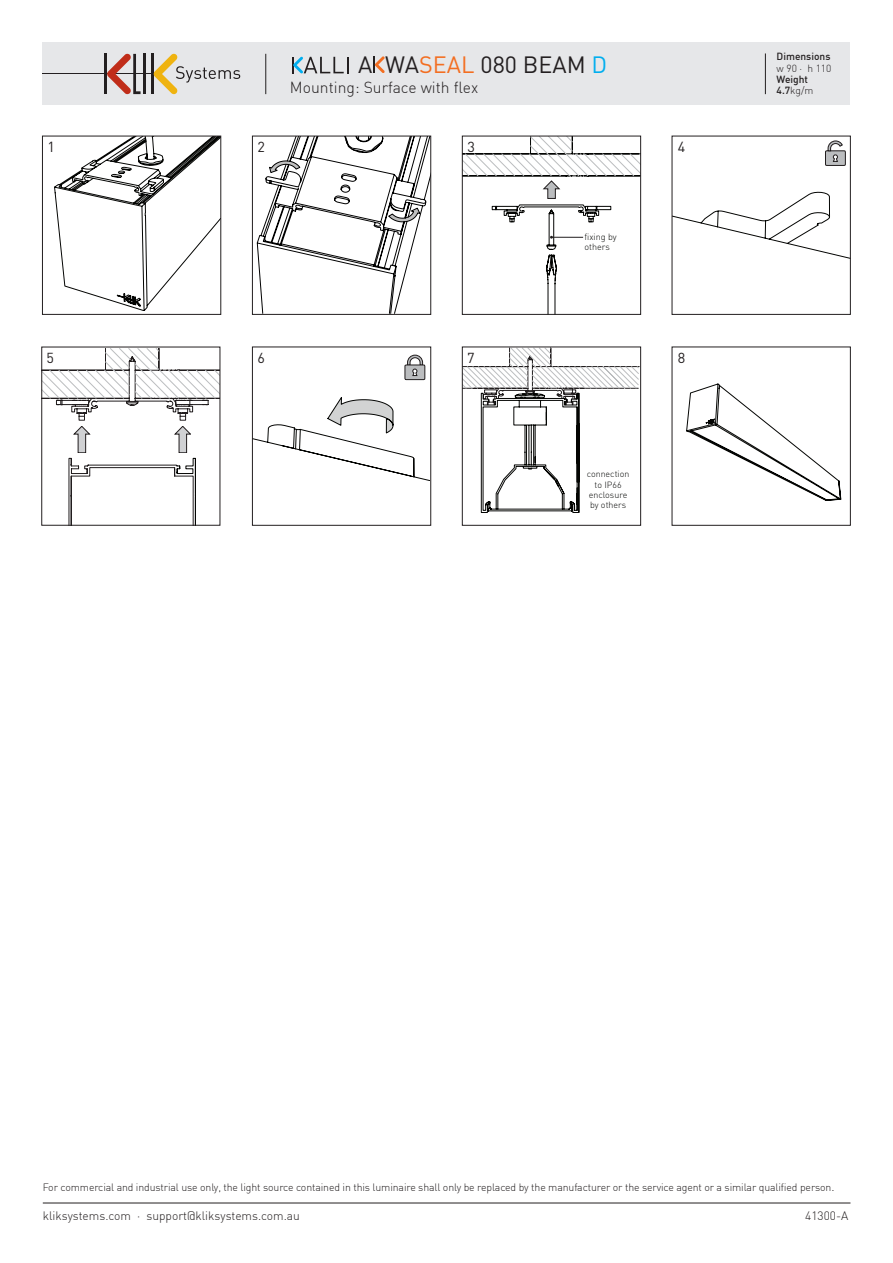
<style>
.page{position:relative;width:893px;height:1263px;background:#fff}
.page>*{position:absolute;margin:0;border:0;box-sizing:border-box;transform-origin:0 0}
.t1{font:23.25px "DIN";color:#231f20}
.t2{font:300 15.75px "DIN";color:#231f20}
.t3{font:14.4px "DIN";color:#231f20}
.t4{font:300 12px "DIN";color:#231f20}
.t5{font:300 10.5px "DIN";letter-spacing:-.01em;color:#231f20}
.t6{font:500 10.2px/11.4px "DIN";color:#231f20}
.t7{font:300 9px/10.8px "DIN";color:#040503}
.t8{font:300 8.85px/10.4px "DIN";color:#040503;text-align:center}
.s1{font-size:23.4px}
.s2{font-size:23.4px;color:#f36e21}
.s3{color:#00aeef}
.s4{font-weight:300}
.s5{font-size:12px}
</style>
<div class="page">
<svg style="left:674px;top:192px;width:174px;height:67px"></svg>
<div style="left:825px;top:151px;width:20px;height:14px;background:#bbbdbf"></div>
<div style="left:825px;top:151px;width:20px;height:15px;border:1px solid #211d1e"></div>
<svg style="left:828px;top:141px;width:15px;height:21px"></svg>
<svg style="left:254px;top:397px;width:175px;height:84px"></svg>
<div style="left:405px;top:365px;width:20px;height:15px;background:#bbbdbf"></div>
<div style="left:405px;top:365px;width:20px;height:15px;border:1px solid #211d1e"></div>
<svg style="left:407px;top:355px;width:16px;height:21px"></svg>
<div style="left:252px;top:347px;width:179px;height:178px;border:1px solid #231f20"></div>
<svg style="left:686px;top:384px;width:155px;height:117px"></svg>
<svg style="left:54px;top:138px;width:165px;height:173px"></svg>
<div style="left:42px;top:136px;width:179px;height:178px;border:1px solid #231f20"></div>
<svg style="left:257px;top:138px;width:172px;height:174px"></svg>
<div style="left:252px;top:136px;width:179px;height:178px;border:1px solid #231f20"></div>
<svg style="left:464px;top:138px;width:175px;height:174px"></svg>
<div style="left:462px;top:136px;width:179px;height:178px;border:1px solid #231f20"></div>
<svg style="left:44px;top:349px;width:174px;height:174px"></svg>
<hr style="left:43px;top:1203px;width:807px;height:1px;background:#231f20">
<div style="left:43px;top:43px;width:807px;height:62px;background:#e6e7e9"></div>
<hr style="left:265px;top:54px;width:1px;height:40px;background:#231f20">
<hr style="left:43px;top:74px;width:115px;height:1px;background:#231f20">
<hr style="left:104px;top:54px;width:3px;height:40px;background:#231f20">
<hr style="left:151px;top:54px;width:3px;height:40px;background:#231f20">
<hr style="left:143px;top:54px;width:3px;height:40px;background:#231f20">
<svg style="left:107px;top:54px;width:34px;height:40px"></svg>
<svg style="left:154px;top:54px;width:86px;height:40px"></svg>
<hr style="left:765px;top:53px;width:1px;height:41px;background:#231f20">
<svg style="left:464px;top:349px;width:175px;height:164px"></svg>
<div style="left:462px;top:347px;width:179px;height:178px;border:1px solid #231f20"></div>
<svg style="left:292px;top:57px;width:57px;height:17px"></svg>
<svg style="left:374px;top:56px;width:11px;height:17px"></svg>
<p class="t1" style="left:358px;top:50px;width:251px"><span class="s1">A WA</span><span class="s2">SEAL</span> 080 BEAM <span class="s3">D</span></p>
<p class="t2" style="left:290px;top:77px;width:190px">Mounting: Surface with flex</p>
<p class="t3" style="left:47px;top:138px;width:9px">1</p>
<p class="t3" style="left:257px;top:138px;width:9px">2</p>
<p class="t3" style="left:468px;top:138px;width:9px">3</p>
<p class="t3" style="left:678px;top:138px;width:9px">4</p>
<p class="t3" style="left:47px;top:349px;width:9px">5</p>
<p class="t3" style="left:257px;top:349px;width:9px">6</p>
<p class="t3" style="left:467px;top:349px;width:9px">7</p>
<p class="t7" style="left:585px;top:231px;width:34px">fixing by others</p>
<p class="t8" style="left:587px;top:469px;width:44px">connection to IP66 enclosure by others</p>
<p class="t3" style="left:678px;top:349px;width:9px">8</p>
<p class="t6" style="left:777px;top:51px;width:56px">Dimensions <span class="s4">w 90 · h 110<br></span>Weight<br>4.7<span class="s4">kg/m</span></p>
<p class="t5" style="left:43px;top:1180px;width:793px">For commercial and industrial use only, the light source contained in this luminaire shall only be replaced by the manufacturer or the service agent or a similar qualified person<span class="s5">.</span></p>
<p class="t4" style="left:43px;top:1208px;width:259px">kliksystems.com · support@kliksystems.com.au</p>
<p class="t4" style="left:805px;top:1208px;width:45px">41300-A</p>
</div>
